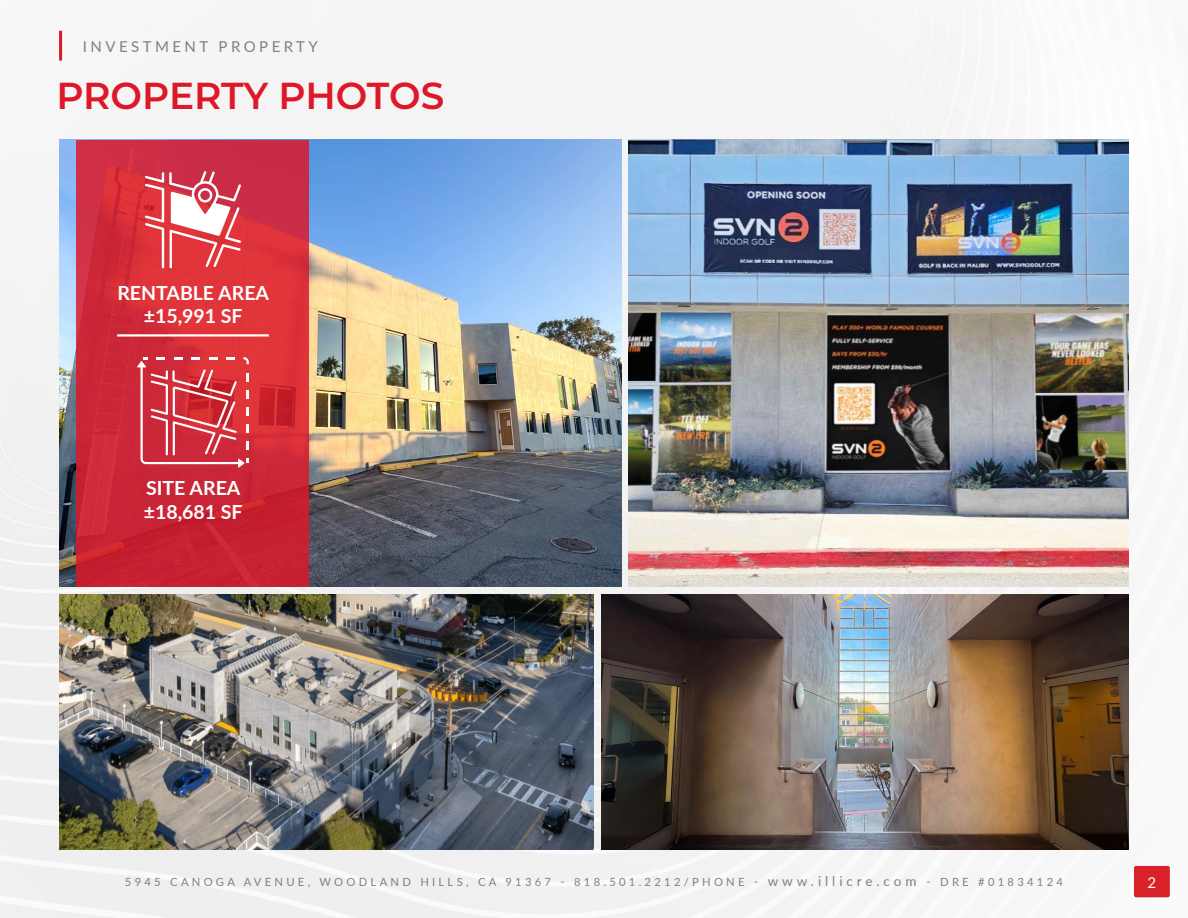
<style>
.page{position:relative;width:1188px;height:918px;background:#fff}
.page>*{position:absolute;margin:0;border:0;box-sizing:border-box;transform-origin:0 0}
.t1{font:600 37.5px "Montserrat";letter-spacing:-.01em;color:#dc1829}
.t2{font:700 19.5px/23.4px "Lato";color:#fff;text-align:center}
.t3{font:15px "Lato";color:#808080}
.t4{font:15px "Lato";color:#fff}
.t5{font:11.25px "Lato";letter-spacing:.29em;color:#808080}
.s1{font-size:13.5px}
</style>
<div class="page">
<div style="left:0;top:0;width:1171px;height:918px;background:#f4f4f4"></div>
<hr style="left:59px;top:31px;width:3px;height:30px;background:#dc1829">
<img style="left:60px;top:140px;width:562px;height:447px">
<img style="left:628px;top:140px;width:500px;height:447px">
<img style="left:60px;top:594px;width:534px;height:256px">
<img style="left:601px;top:594px;width:527px;height:256px">
<svg style="left:77px;top:140px;width:232px;height:447px;background:#cf2a38"></svg>
<svg style="left:145px;top:171px;width:96px;height:97px"></svg>
<hr style="left:117px;top:334px;width:152px;height:3px;background:#fff">
<svg style="left:137px;top:357px;width:112px;height:111px;background:#d74d57"></svg>
<div style="left:1134px;top:866px;width:36px;height:31px;background:#d92129;border-radius:2px"></div>
<h3 class="t3" style="left:83px;top:36px;width:22px">INVESTMENT</h3>
<h3 class="t3" style="left:219px;top:36px;width:26px">PROPERT</h3>
<h3 class="t3" style="left:309px;top:36px;width:11px">Y</h3>
<h1 class="t1" style="left:56px;top:69px;width:389px">PROPERTY PHOTOS</h1>
<h2 class="t2" style="left:117px;top:280px;width:13px">REN</h2>
<h2 class="t2" style="left:144px;top:280px;width:100px">TABLE AREA ±15,991 SF</h2>
<h2 class="t2" style="left:144px;top:475px;width:100px;text-align:left">SITE AREA ±18,681 SF</h2>
<p class="t5" style="left:125px;top:874px;width:940px">5945 CANOGA AVENUE, WOODLAND HILLS, CA 91367 - 818.501.2212/PHONE - <span class="s1">WWW.ILLICRE.COM</span> - DRE #01834124</p>
<h3 class="t4" style="left:1148px;top:871px;width:10px">2</h3>
</div>
